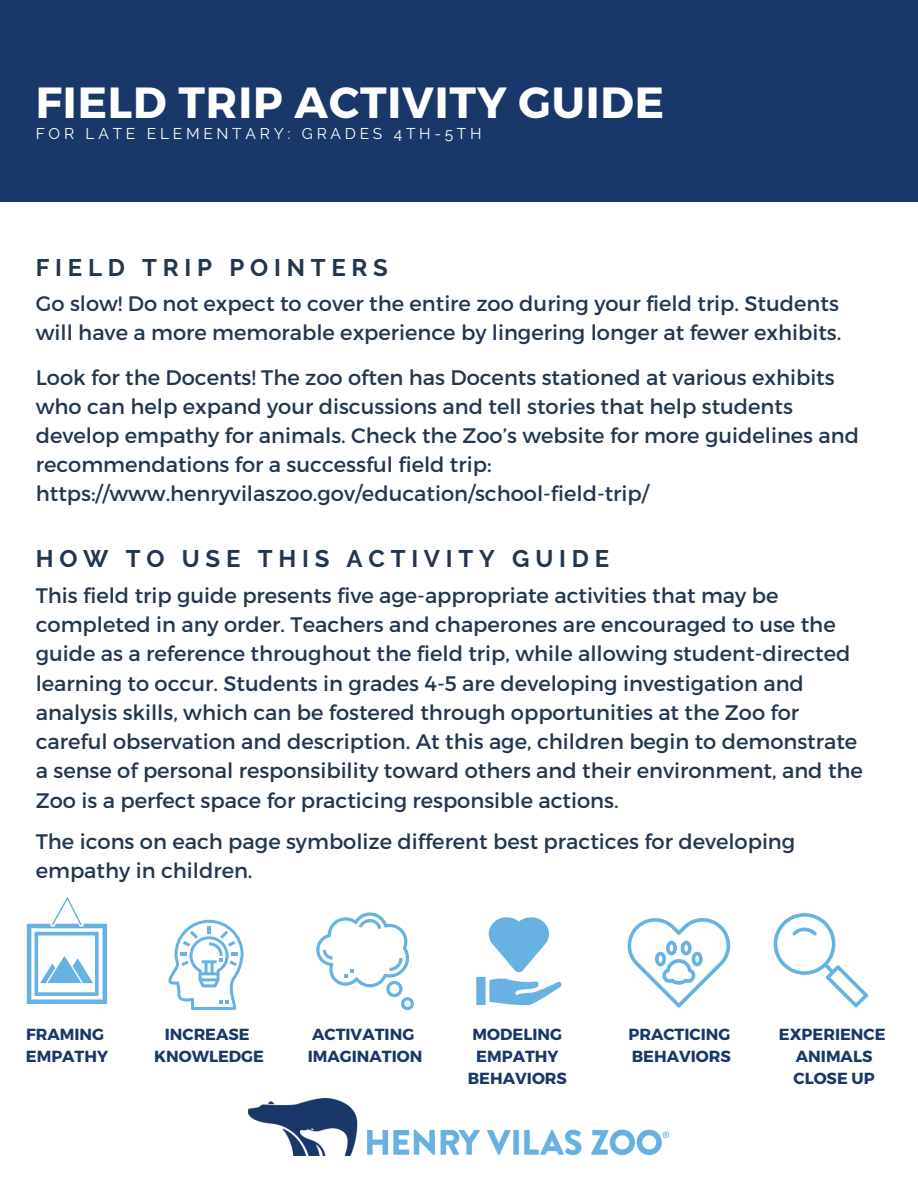
<style>
.page{position:relative;width:918px;height:1188px;background:#fff}
.page>*{position:absolute;margin:0;border:0;box-sizing:border-box;transform-origin:0 0}
.t1{font:700 43.65px "Montserrat";letter-spacing:.02em;color:#fff}
.t2{font:700 24px "Raleway";letter-spacing:.24em;color:#22364d}
.t3{font:21px/29.2px "Montserrat";color:#22364d}
.t4{font:700 16.05px/22px "Montserrat";color:#193768}
.t5{font:15.6px "Raleway";letter-spacing:.24em;color:#fff}
</style>
<div class="page">
<div style="left:0;top:0;width:918px;height:202px;background:#193768"></div>
<img style="left:249px;top:1099px;width:420px;height:57px">
<svg style="left:27px;top:897px;width:80px;height:107px"></svg>
<svg style="left:168px;top:920px;width:75px;height:90px"></svg>
<svg style="left:476px;top:917px;width:86px;height:88px"></svg>
<svg style="left:628px;top:918px;width:102px;height:89px"></svg>
<svg style="left:316px;top:912px;width:98px;height:98px"></svg>
<svg style="left:774px;top:913px;width:94px;height:94px"></svg>
<h2 class="t1" style="left:36px;top:74px;width:630px">FIELD TRIP ACTIVITY GUIDE</h2>
<h3 class="t5" style="left:36px;top:124px;width:447px">FOR LATE ELEMENTARY: GRADES 4TH-5TH</h3>
<h3 class="t2" style="left:36px;top:253px;width:354px">FIELD TRIP POINTERS</h3>
<h1 class="t3" style="left:36px;top:288px;width:807px">Go slow! Do not expect to cover the entire zoo during your field trip. Students will have a more memorable experience by lingering longer at fewer exhibits.</h1>
<p class="t3" style="left:36px;top:362px;width:825px">Look for the Docents! The zoo often has Docents stationed at various exhibits who can help expand your discussions and tell stories that help students develop empathy for animals. Check the Zoo’s website for more guidelines and recommendations for a successful field trip: https://www.henryvilaszoo.gov/education/school-field-trip/</p>
<h2 class="t2" style="left:36px;top:544px;width:575px">HOW TO USE THIS ACTIVITY GUIDE</h2>
<h3 class="t3" style="left:36px;top:580px;width:829px">This field trip guide presents five age-appropriate activities that may be completed in any order. Teachers and chaperones are encouraged to use the guide as a reference throughout the field trip, while allowing student-directed learning to occur. Students in grades 4-5 are developing investigation and analysis skills, which can be fostered through opportunities at the Zoo for careful observation and description. At this age, children begin to demonstrate a sense of personal responsibility toward others and their environment, and the Zoo is a perfect space for practicing responsible actions.</h3>
<h3 class="t3" style="left:36px;top:826px;width:761px">The icons on each page symbolize different best practices for developing empathy in children.</h3>
<p class="t4" style="left:26px;top:1022px;width:84px">FRAMING<br>EMPATHY</p>
<p class="t4" style="left:154px;top:1022px;width:111px;text-align:center">INCREASE<br>KNOWLEDGE</p>
<p class="t4" style="left:308px;top:1022px;width:116px">ACTIVATING<br>IMAGINATION</p>
<p class="t4" style="left:468px;top:1022px;width:101px;text-align:center">MODELING<br>EMPATHY<br>BEHAVIORS</p>
<p class="t4" style="left:629px;top:1022px;width:104px">PRACTICING<br>BEHAVIORS</p>
<p class="t4" style="left:779px;top:1022px;width:108px;text-align:center">EXPERIENCE<br>ANIMALS<br>CLOSE UP</p>
</div>
